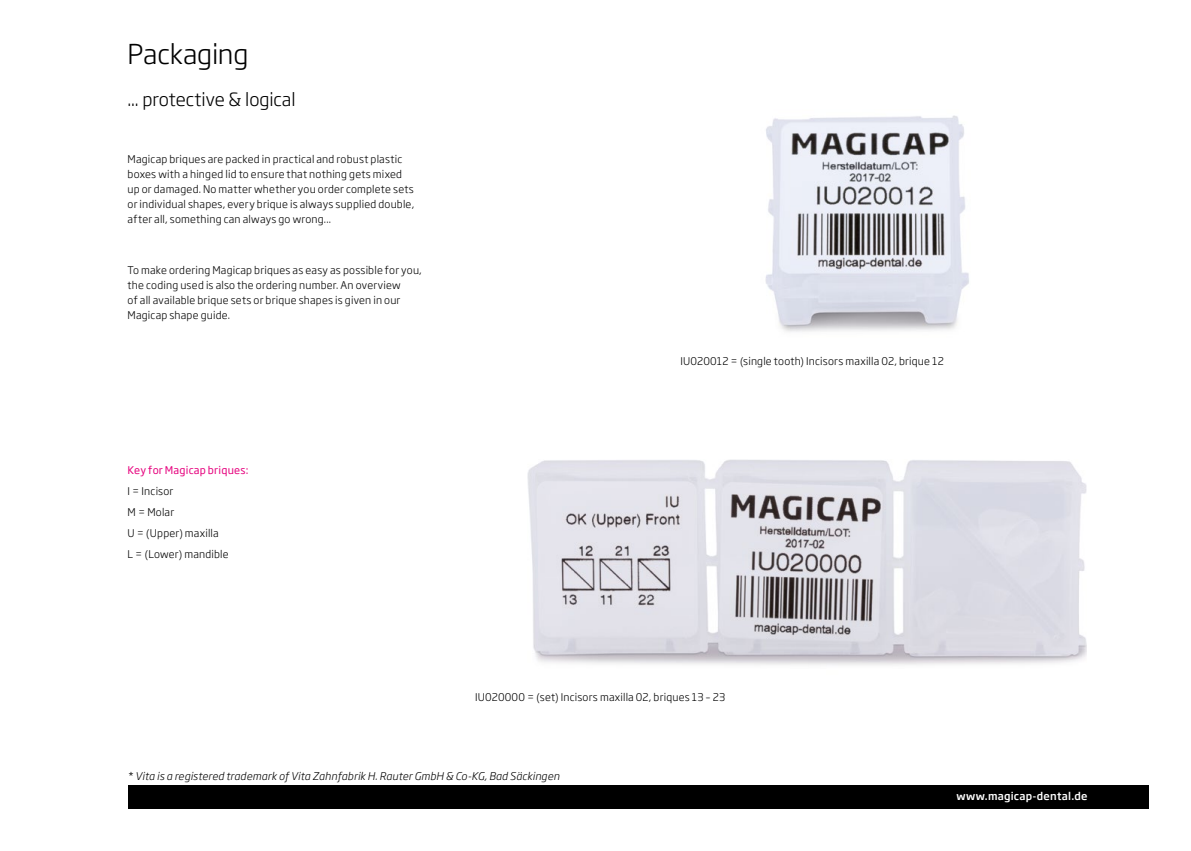
<style>
.page{position:relative;width:1191px;height:851px;background:#fff}
.page>*{position:absolute;margin:0;border:0;box-sizing:border-box;transform-origin:0 0}
.t1{font:300 27px "Soho Gothic Pro";letter-spacing:-.005em;color:#000}
.t2{font:300 18px "Soho Gothic Pro";letter-spacing:-.005em;color:#000}
.t3{font:300 10.5px/15px "Soho Gothic Pro";letter-spacing:.02em;color:#000}
.t4{font:italic 300 10.5px "Soho Gothic Pro";letter-spacing:.015em;color:#000}
.t5{font:10.5px "Soho Gothic Pro";letter-spacing:.02em;color:#e6007d}
.t6{font:500 10.5px "Soho Gothic Pro";letter-spacing:.02em;color:#fff}
</style>
<div class="page">
<div style="left:128px;top:784px;width:1020px;height:24px;background:#000"></div>
<img style="left:528px;top:459px;width:558px;height:206px">
<img style="left:765px;top:115px;width:204px;height:217px">
<h1 class="t1" style="left:128px;top:33px;width:122px">Packaging</h1>
<h2 class="t2" style="left:128px;top:85px;width:169px">... protective &amp; logical</h2>
<p class="t3" style="left:128px;top:151px;width:288px">Magicap briques are packed in practical and robust plastic boxes with a hinged lid to ensure that nothing gets mixed up or damaged. No matter whether you order complete sets or individual shapes, every brique is always supplied double, after all, something can always go wrong...</p>
<p class="t3" style="left:128px;top:262px;width:296px">To make ordering Magicap briques as easy as possible for you, the coding used is also the ordering number. An overview<br>of all available brique sets or brique shapes is given in our Magicap shape guide.</p>
<p class="t5" style="left:128px;top:462px;width:122px">Key for Magicap briques:</p>
<p class="t3" style="left:128px;top:480px;width:102px;line-height:21px">I = Incisor<br>M = Molar<br>U = (Upper) maxilla<br>L = (Lower) mandible</p>
<p class="t3" style="left:680px;top:353px;width:265px">IU020012 = (single tooth) Incisors maxilla 02, brique 12</p>
<p class="t3" style="left:475px;top:688px;width:252px">IU020000 = (set) Incisors maxilla 02, briques 13 – 23</p>
<p class="t4" style="left:128px;top:767px;width:433px">* Vita is a registered trademark of Vita Zahnfabrik H. Rauter GmbH &amp; Co-KG, Bad Säckingen</p>
<p class="t6" style="left:956px;top:788px;width:133px">www.magicap-dental.de</p>
</div>
